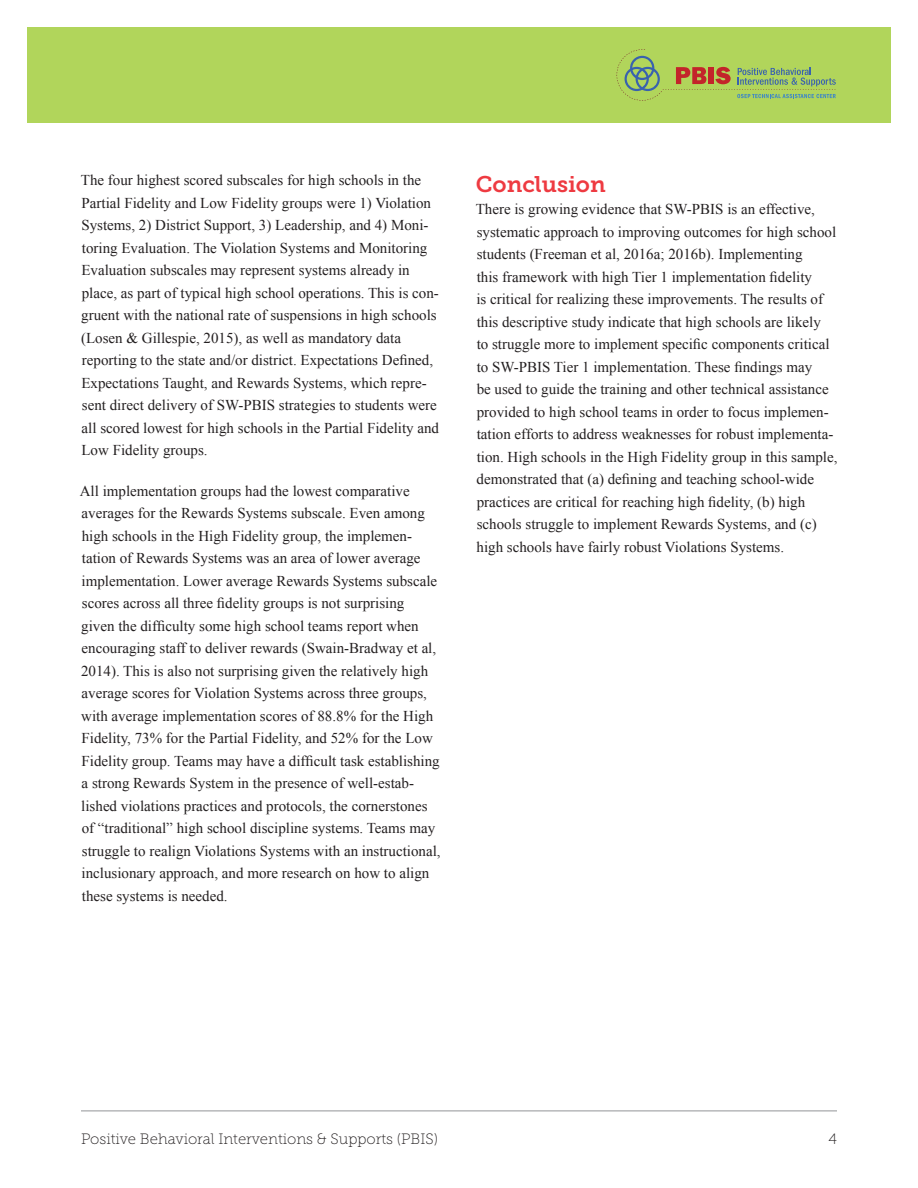
<style>
.page{position:relative;width:918px;height:1188px;background:#fff}
.page>*{position:absolute;margin:0;border:0;box-sizing:border-box;transform-origin:0 0}
.Subhead_1{font:22.5px "Museo Slab 700";color:#ee3a41}
.Body_Copy{font:15px/22.5px "Times New Roman";color:#231f20}
.t1{font:15px "Museo Slab 100";color:#231f20}
</style>
<div class="page">
<hr style="left:81px;top:1111px;width:756px;height:1px;background:#939598">
<div style="left:27px;top:27px;width:864px;height:96px;background:#b1d55b"></div>
<svg style="left:617px;top:49px;width:219px;height:52px"></svg>
<p class="Body_Copy" style="left:81px;top:169px;width:360px">The four highest scored subscales for high schools in the Partial Fidelity and Low Fidelity groups were 1) Violation Systems, 2) District Support, 3) Leadership, and 4) Moni&shy;toring Evaluation. The Violation Systems and Monitoring Evaluation subscales may represent systems already in place, as part of typical high school operations. This is con&shy;gruent with the national rate of suspensions in high schools (Losen &amp; Gillespie, 2015), as well as mandatory data reporting to the state and/or district. Expectations Defined, Expectations Taught, and Rewards Systems, which repre&shy;sent direct delivery of SW-PBIS strategies to students were all scored lowest for high schools in the Partial Fidelity and Low Fidelity groups.</p>
<p class="Body_Copy" style="left:80px;top:479px;width:362px">All implementation groups had the lowest comparative averages for the Rewards Systems subscale. Even among high schools in the High Fidelity group, the implemen&shy;tation of Rewards Systems was an area of lower average implementation. Lower average Rewards Systems subscale scores across all three fidelity groups is not surprising<br>given the difficulty some high school teams report when encouraging staff to deliver rewards (Swain-Bradway et al, 2014). This is also not surprising given the relatively high average scores for Violation Systems across three groups, with average implementation scores of 88.8% for the High Fidelity, 73% for the Partial Fidelity, and 52% for the Low Fidelity group. Teams may have a difficult task establishing a strong Rewards System in the presence of well-estab&shy;lished violations practices and protocols, the cornerstones of “traditional” high school discipline systems. Teams may struggle to realign Violations Systems with an instructional, inclusionary approach, and more research on how to align these systems is needed.</p>
<p class="Subhead_1" style="left:476px;top:171px;width:131px">Conclusion</p>
<p class="Body_Copy" style="left:476px;top:198px;width:363px">There is growing evidence that SW-PBIS is an effective, systematic approach to improving outcomes for high school students (Freeman et al, 2016a; 2016b). Implementing<br>this framework with high Tier 1 implementation fidelity<br>is critical for realizing these improvements. The results of this descriptive study indicate that high schools are likely<br>to struggle more to implement specific components critical to SW-PBIS Tier 1 implementation. These findings may<br>be used to guide the training and other technical assistance provided to high school teams in order to focus implemen&shy;tation efforts to address weaknesses for robust implementa&shy;tion. High schools in the High Fidelity group in this sample, demonstrated that (a) defining and teaching school-wide practices are critical for reaching high fidelity, (b) high schools struggle to implement Rewards Systems, and (c) high schools have fairly robust Violations Systems.</p>
<p class="t1" style="left:81px;top:1131px;width:359px">Positive Behavioral Interventions &amp; Supports (PBIS)</p>
<p class="t1" style="left:828px;top:1131px;width:10px">4</p>
</div>
